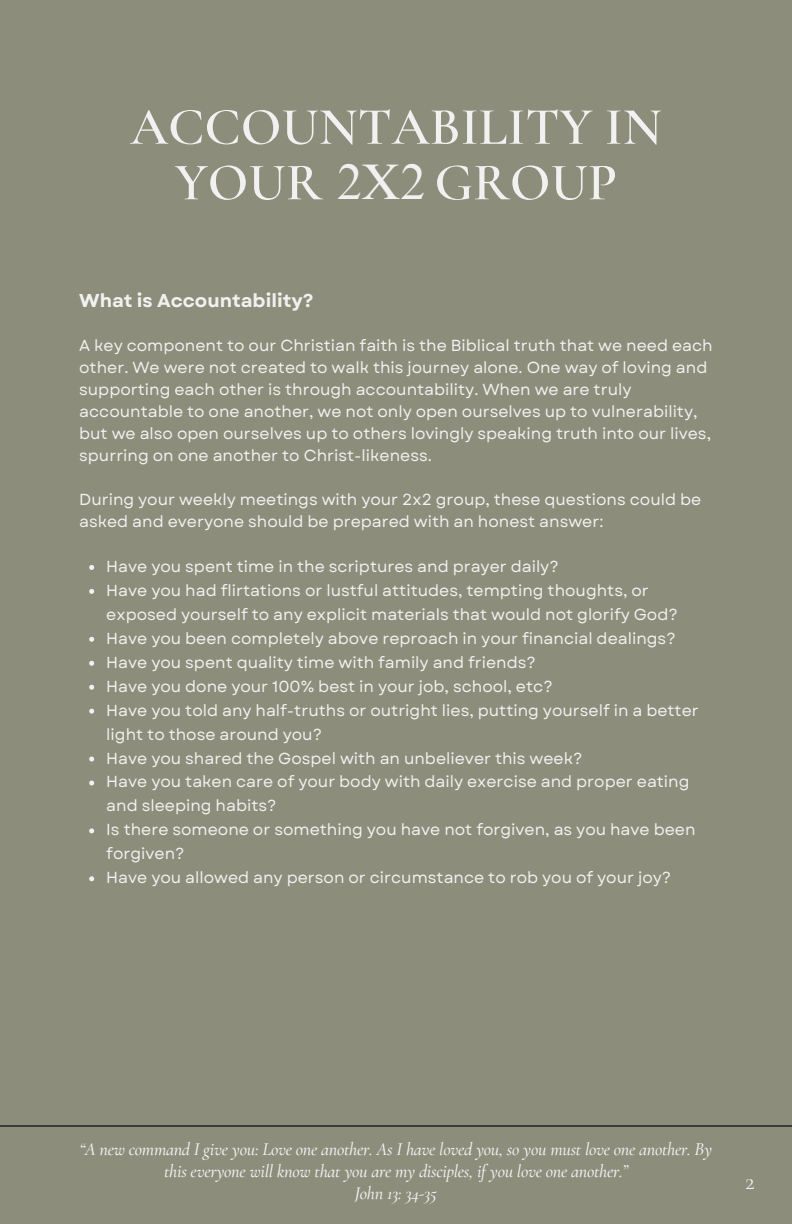
<style>
.page{position:relative;width:792px;height:1224px;background:#8d8d7b}
.page>*{position:absolute;margin:0;border:0;box-sizing:border-box;transform-origin:0 0}
.t1{font:600 53.2px/55.6px "Cormorant Garamond";color:#f1f1f1;text-align:center}
.t2{font:24px "Cormorant Garamond";color:#f0f1f2}
.t3{font:700 18.6px "Garet";color:#f1f1f1}
.t4{font:italic 500 18.2px/22px "Cormorant Garamond";letter-spacing:-.015em;color:#f0f1f2;text-align:center}
.t5{font:16px/22px "Garet";color:#f1f1f1}
.s1{font-family:"Times NRMT Pro";font-weight:400;font-size:50px}
</style>
<div class="page">
<svg style="left:89px;top:565px;width:5px;height:5px"></svg>
<svg style="left:89px;top:589px;width:5px;height:5px"></svg>
<svg style="left:89px;top:637px;width:5px;height:5px"></svg>
<svg style="left:89px;top:661px;width:5px;height:5px"></svg>
<svg style="left:89px;top:685px;width:5px;height:5px"></svg>
<svg style="left:89px;top:709px;width:5px;height:5px"></svg>
<svg style="left:89px;top:757px;width:5px;height:5px"></svg>
<svg style="left:89px;top:781px;width:5px;height:4px"></svg>
<svg style="left:89px;top:828px;width:5px;height:5px"></svg>
<svg style="left:89px;top:876px;width:5px;height:5px"></svg>
<hr style="left:0;top:1125px;width:792px;height:2px;background:#222">
<p class="t1" style="left:130px;top:99px;width:533px">ACCOUNTABILITY IN<br>YOUR <span class="s1">2X2</span> GROUP</p>
<h1 class="t3" style="left:79px;top:287px;width:236px">What is Accountability?</h1>
<h2 class="t5" style="left:79px;top:335px;width:635px">A key component to our Christian faith is the Biblical truth that we need each other. We were not created to walk this journey alone. One way of loving and supporting each other is through accountability. When we are truly accountable to one another, we not only open ourselves up to vulnerability, but we also open ourselves up to others lovingly speaking truth into our lives, spurring on one another to Christ-likeness.</h2>
<h3 class="t5" style="left:79px;top:489px;width:624px">During your weekly meetings with your 2x2 group, these questions could be asked and everyone should be prepared with an honest answer:</h3>
<p class="t5" style="left:106px;top:555px;width:454px">Have you spent time in the scriptures and prayer daily?</p>
<p class="t5" style="left:106px;top:578px;width:573px;line-height:24px">Have you had flirtations or lustful attitudes, tempting thoughts, or exposed yourself to any explicit materials that would not glorify God?</p>
<p class="t5" style="left:106px;top:627px;width:571px">Have you been completely above reproach in your financial dealings?</p>
<p class="t5" style="left:106px;top:651px;width:431px">Have you spent quality time with family and friends?</p>
<p class="t5" style="left:106px;top:675px;width:448px">Have you done your 100% best in your job, school, etc?</p>
<p class="t5" style="left:106px;top:698px;width:594px;line-height:24px">Have you told any half-truths or outright lies, putting yourself in a better light to those around you?</p>
<p class="t5" style="left:106px;top:747px;width:478px">Have you shared the Gospel with an unbeliever this week?</p>
<p class="t5" style="left:106px;top:770px;width:585px;line-height:24px">Have you taken care of your body with daily exercise and proper eating and sleeping habits?</p>
<p class="t5" style="left:106px;top:818px;width:591px;line-height:24px">Is there someone or something you have not forgiven, as you have been forgiven?</p>
<p class="t5" style="left:106px;top:867px;width:567px">Have you allowed any person or circumstance to rob you of your joy?</p>
<p class="t4" style="left:80px;top:1138px;width:634px">“A new command I give you: Love one another. As I have loved you, so you must love one another. By this everyone will know that you are my disciples, if you love one another.”<br>John 13: 34-35</p>
<h3 class="t2" style="left:745px;top:1167px;width:11px">2</h3>
</div>
